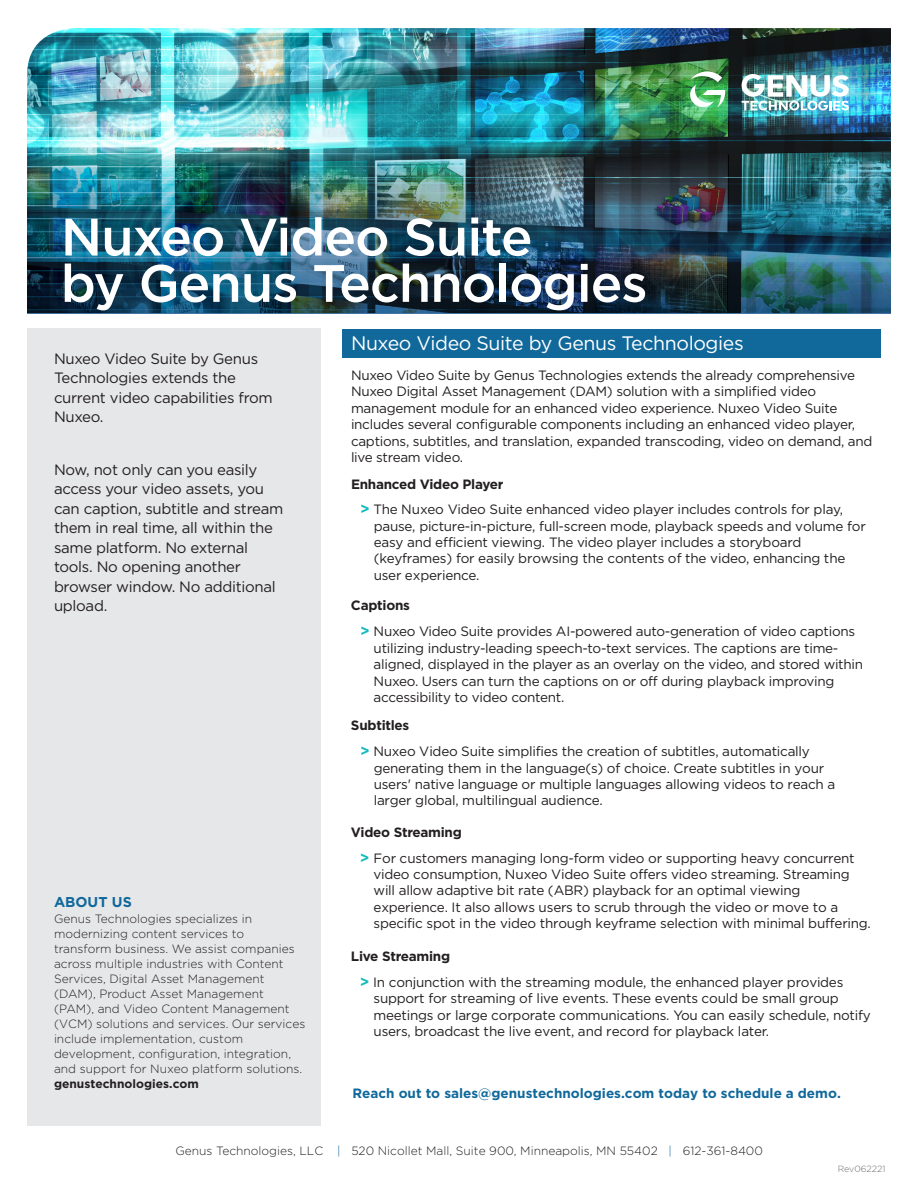
<style>
.page{position:relative;width:918px;height:1188px;background:#fff}
.page>*{position:absolute;margin:0;border:0;box-sizing:border-box;transform-origin:0 0}
.t1{font:500 52.5px "Gotham";letter-spacing:-.02em;color:#fff}
.t2{font:19.5px "Gotham";letter-spacing:-.02em;color:#fff}
.t3{font:15px/19.5px "Gotham";letter-spacing:-.02em;color:#231f20}
.Section_Copy_Column{font:700 14.25px "Gotham";color:#10689b}
.List_Paragraph{font:13.5px/16.4px "Gotham";letter-spacing:-.02em;color:#231f20}
.List_Paragraph-2{font:700 13.5px "Gotham";letter-spacing:-.02em;color:#231f20}
.List_Paragraph-3{font:700 13.5px "Gotham";color:#10689b}
.Section_Copy_Column-2{font:300 12px/15px "Gotham";color:#231f20}
.Section_Copy_Column-3{font:300 9px "Gotham";color:#6c6d70}
.s1{font-weight:700}
.s2{font-weight:700;font-size:15px;color:#14bbbd}
.s3{color:#10689b}
</style>
<div class="page">
<div style="left:342px;top:329px;width:539px;height:28px;background:#10689b"></div>
<img style="left:27px;top:28px;width:864px;height:90px">
<div style="left:27px;top:328px;width:294px;height:797px;background:#e6e7e9"></div>
<img style="left:27px;top:118px;width:864px;height:195px">
<svg style="left:690px;top:71px;width:37px;height:37px"></svg>
<img style="left:742px;top:74px;width:107px;height:37px">
<p class="t1" style="left:61px;top:207px;width:473px">Nuxeo Video Suite</p>
<p class="t1" style="left:61px;top:253px;width:588px">by Genus Technologies</p>
<p class="t3" style="left:54px;top:348px;width:220px">Nuxeo Video Suite by Genus<br>Technologies extends the current video capabilities from<br>Nuxeo.</p>
<p class="t3" style="left:54px;top:459px;width:231px">Now, not only can you easily access your video assets, you can caption, subtitle and stream them in real time, all within the same platform. No external tools. No opening another browser window. No additional upload.</p>
<p class="Section_Copy_Column" style="left:54px;top:894px;width:79px">ABOUT US</p>
<p class="Section_Copy_Column-2" style="left:54px;top:911px;width:253px">Genus Technologies specializes in modernizing content services to<br>transform business. We assist companies across multiple industries with Content Services, Digital Asset Management (DAM), Product Asset Management (PAM), and Video Content Management (VCM) solutions and services. Our services include implementation, custom development, configuration, integration, and support for Nuxeo platform solutions. <span class="s1">genustechnologies.com</span></p>
<p class="t2" style="left:351px;top:332px;width:394px">Nuxeo Video Suite by Genus Technologies</p>
<p class="List_Paragraph" style="left:351px;top:367px;width:523px">Nuxeo Video Suite by Genus Technologies extends the already comprehensive Nuxeo Digital Asset Management (DAM) solution with a simplified video management module for an enhanced video experience. Nuxeo Video Suite includes several configurable components including an enhanced video player, captions, subtitles, and translation, expanded transcoding, video on demand, and live stream video.</p>
<p class="List_Paragraph-2" style="left:351px;top:476px;width:154px">Enhanced Video Player</p>
<p class="List_Paragraph" style="left:374px;top:501px;width:494px;text-indent:-14px"><span class="s2">&gt;</span> The Nuxeo Video Suite enhanced video player includes controls for play, pause, picture-in-picture, full-screen mode, playback speeds and volume for easy and efficient viewing. The video player includes a storyboard (keyframes) for easily browsing the contents of the video, enhancing the user experience.</p>
<p class="List_Paragraph-2" style="left:351px;top:598px;width:61px">Captions</p>
<p class="List_Paragraph" style="left:374px;top:623px;width:491px;text-indent:-14px"><span class="s2">&gt;</span> Nuxeo Video Suite provides AI-powered auto-generation of video captions utilizing industry-leading speech-to-text services. The captions are time&shy;aligned, displayed in the player as an overlay on the video, and stored within Nuxeo. Users can turn the captions on or off during playback improving accessibility to video content.</p>
<p class="List_Paragraph-2" style="left:351px;top:717px;width:60px">Subtitles</p>
<p class="List_Paragraph" style="left:374px;top:743px;width:463px;text-indent:-14px"><span class="s2">&gt;</span> Nuxeo Video Suite simplifies the creation of subtitles, automatically generating them in the language(s) of choice. Create subtitles in your users' native language or multiple languages allowing videos to reach a larger global, multilingual audience.</p>
<p class="List_Paragraph-2" style="left:351px;top:824px;width:112px">Video Streaming</p>
<p class="List_Paragraph" style="left:374px;top:849px;width:499px;text-indent:-14px"><span class="s2">&gt;</span> For customers managing long-form video or supporting heavy concurrent video consumption, Nuxeo Video Suite offers video streaming. Streaming will allow adaptive bit rate (ABR) playback for an optimal viewing experience. It also allows users to scrub through the video or move to a specific spot in the video through keyframe selection with minimal buffering.</p>
<p class="List_Paragraph-2" style="left:351px;top:948px;width:101px">Live Streaming</p>
<p class="List_Paragraph" style="left:374px;top:974px;width:499px;text-indent:-14px"><span class="s2">&gt;</span> In conjunction with the streaming module, the enhanced player provides support for streaming of live events. These events could be small group meetings or large corporate communications. You can easily schedule, notify users, broadcast the live event, and record for playback later.</p>
<p class="List_Paragraph-3" style="left:352px;top:1086px;width:490px">Reach out to sales@genustechnologies.com today to schedule a demo.</p>
<p class="Section_Copy_Column-2" style="left:175px;top:1143px;width:589px">Genus Technologies, LLC <span class="s3">|</span> 520 Nicollet Mall, Suite 900, Minneapolis, MN 55402 <span class="s3">|</span> 612-361-8400</p>
<p class="Section_Copy_Column-3" style="left:838px;top:1163px;width:49px">Rev062221</p>
</div>
